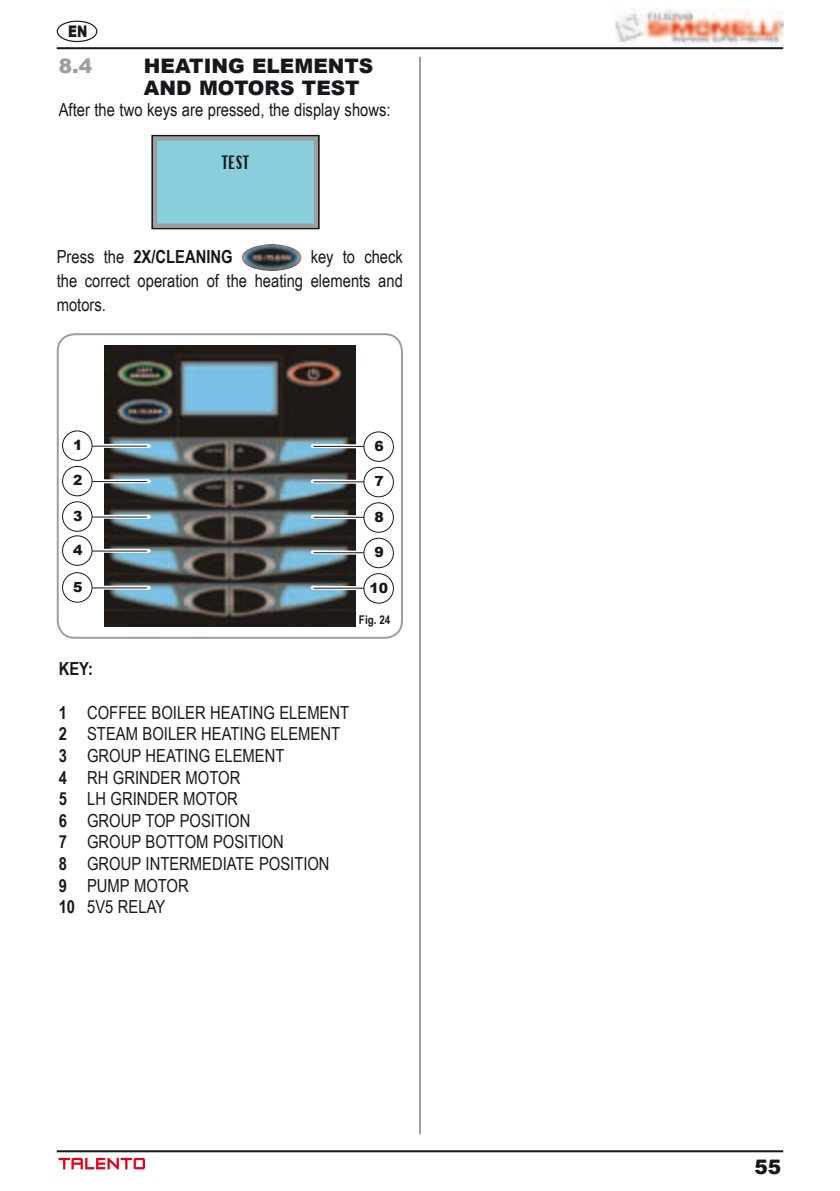
<style>
.page{position:relative;width:840px;height:1191px;background:#fff}
.page>*{position:absolute;margin:0;border:0;box-sizing:border-box;transform-origin:0 0}
.t1{font:900 20px/22px "Arial";color:#1a171c}
.t2{font:900 20px "Arial";color:#9d9ea0}
.t3{font:18px/21.6px "Arial Narrow";color:#1a171c}
.t4{font:700 18px "Arial Narrow";color:#1a171c}
.t5{font:18px "Chicago";color:#1a171c;scale:.7 1}
.t6{font:900 16px "Arial";color:#1a171c;scale:.77 1}
.t7{font:900 14px "Arial";color:#1a171c}
.t8{font:700 12px "Arial Narrow";color:#1a171c}
.s1{font-weight:400}
.s2{font-weight:700}
</style>
<div class="page">
<img style="left:104px;top:346px;width:251px;height:280px">
<div style="left:57px;top:333px;width:346px;height:306px;border:2px solid #9d9ea0;border-radius:17px"></div>
<hr style="left:57px;top:47px;width:725px;height:2px;background:#1a171c">
<img style="left:615px;top:9px;width:167px;height:36px">
<hr style="left:57px;top:1150px;width:725px;height:2px;background:#1a171c">
<svg style="left:58px;top:1157px;width:87px;height:12px"></svg>
<hr style="left:419px;top:57px;width:2px;height:1077px;background:#9d9ea0">
<div style="left:57px;top:21px;width:40px;height:21px;border:1px solid #1a171c;border-radius:50%"></div>
<div style="left:151px;top:135px;width:168px;height:94px;border:6px solid #1a171c"></div>
<div style="left:154px;top:138px;width:162px;height:88px;background:#88cedb"></div>
<div style="left:153px;top:137px;width:165px;height:91px;border:4px solid #9d9ea0"></div>
<svg style="left:92px;top:444px;width:57px;height:4px"></svg>
<svg style="left:92px;top:479px;width:57px;height:4px"></svg>
<svg style="left:92px;top:515px;width:57px;height:4px"></svg>
<svg style="left:92px;top:549px;width:57px;height:4px"></svg>
<svg style="left:92px;top:585px;width:57px;height:4px"></svg>
<hr style="left:92px;top:445px;width:55px;height:1px;background:#1a171c">
<hr style="left:92px;top:481px;width:55px;height:1px;background:#1a171c">
<hr style="left:92px;top:516px;width:55px;height:1px;background:#1a171c">
<hr style="left:92px;top:550px;width:55px;height:1px;background:#1a171c">
<hr style="left:92px;top:587px;width:55px;height:1px;background:#1a171c">
<svg style="left:312px;top:444px;width:51px;height:4px"></svg>
<svg style="left:312px;top:479px;width:51px;height:5px"></svg>
<svg style="left:312px;top:515px;width:51px;height:4px"></svg>
<svg style="left:312px;top:550px;width:51px;height:5px"></svg>
<svg style="left:312px;top:585px;width:51px;height:5px"></svg>
<hr style="left:314px;top:446px;width:49px;height:1px;background:#1a171c">
<hr style="left:314px;top:481px;width:49px;height:1px;background:#1a171c">
<hr style="left:314px;top:517px;width:50px;height:1px;background:#1a171c">
<hr style="left:314px;top:552px;width:49px;height:1px;background:#1a171c">
<hr style="left:314px;top:587px;width:49px;height:1px;background:#1a171c">
<img style="left:242px;top:244px;width:59px;height:27px">
<div style="left:62px;top:430px;width:30px;height:31px;border:1px solid #1a171c;border-radius:50%"></div>
<div style="left:62px;top:466px;width:30px;height:30px;border:1px solid #1a171c;border-radius:50%"></div>
<div style="left:62px;top:501px;width:30px;height:31px;border:1px solid #1a171c;border-radius:50%"></div>
<div style="left:62px;top:535px;width:30px;height:31px;border:1px solid #1a171c;border-radius:50%"></div>
<div style="left:62px;top:572px;width:30px;height:30px;border:1px solid #1a171c;border-radius:50%"></div>
<div style="left:363px;top:431px;width:30px;height:31px;border:1px solid #1a171c;border-radius:50%"></div>
<div style="left:363px;top:467px;width:30px;height:30px;border:1px solid #1a171c;border-radius:50%"></div>
<div style="left:363px;top:502px;width:30px;height:31px;border:1px solid #1a171c;border-radius:50%"></div>
<div style="left:363px;top:538px;width:30px;height:30px;border:1px solid #1a171c;border-radius:50%"></div>
<div style="left:363px;top:573px;width:30px;height:30px;border:1px solid #1a171c;border-radius:50%"></div>
<p class="t6" style="left:68px;top:20px;width:26px">EN</p>
<p class="t2" style="left:59px;top:51px;width:35px">8.4</p>
<p class="t1" style="left:144px;top:54px;width:231px">HEATING ELEMENTS<br>AND MOTORS TEST</p>
<p class="t3" style="left:59px;top:98px;width:333px">After the two keys are pressed, the display shows:</p>
<p class="t5" style="left:221px;top:148px;width:40px">TEST</p>
<p class="t4" style="left:57px;top:243px;width:177px"><span class="s1">Press the</span> 2X/CLEANING</p>
<p class="t3" style="left:57px;top:244px;width:347px;line-height:24px;text-align:justify;text-indent:254px">key to check the correct operation of the heating elements and motors.</p>
<p class="t7" style="left:73px;top:435px;width:11px">1</p>
<p class="t7" style="left:73px;top:470px;width:11px">2</p>
<p class="t7" style="left:73px;top:505px;width:11px">3</p>
<p class="t7" style="left:73px;top:539px;width:11px">4</p>
<p class="t7" style="left:73px;top:576px;width:11px">5</p>
<p class="t7" style="left:374px;top:436px;width:11px">6</p>
<p class="t7" style="left:374px;top:471px;width:11px">7</p>
<p class="t7" style="left:374px;top:506px;width:11px">8</p>
<p class="t7" style="left:374px;top:542px;width:11px">9</p>
<p class="t7" style="left:369px;top:577px;width:20px">10</p>
<p class="t8" style="left:359px;top:610px;width:33px">Fig. 24</p>
<p class="t4" style="left:59px;top:655px;width:36px">KEY:</p>
<p class="t3" style="left:59px;top:701px;width:292px"><span class="s2">1</span> COFFEE BOILER HEATING ELEMENT<br><span class="s2">2</span> STEAM BOILER HEATING ELEMENT<br><span class="s2">3</span> GROUP HEATING ELEMENT<br><span class="s2">4</span> RH GRINDER MOTOR<br><span class="s2">5</span> LH GRINDER MOTOR<br><span class="s2">6</span> GROUP TOP POSITION<br><span class="s2">7</span> GROUP BOTTOM POSITION<br><span class="s2">8</span> GROUP INTERMEDIATE POSITION<br><span class="s2">9</span> PUMP MOTOR<br><span class="s2">10</span> 5V5 RELAY</p>
<p class="t1" style="left:754px;top:1155px;width:28px">55</p>
</div>
